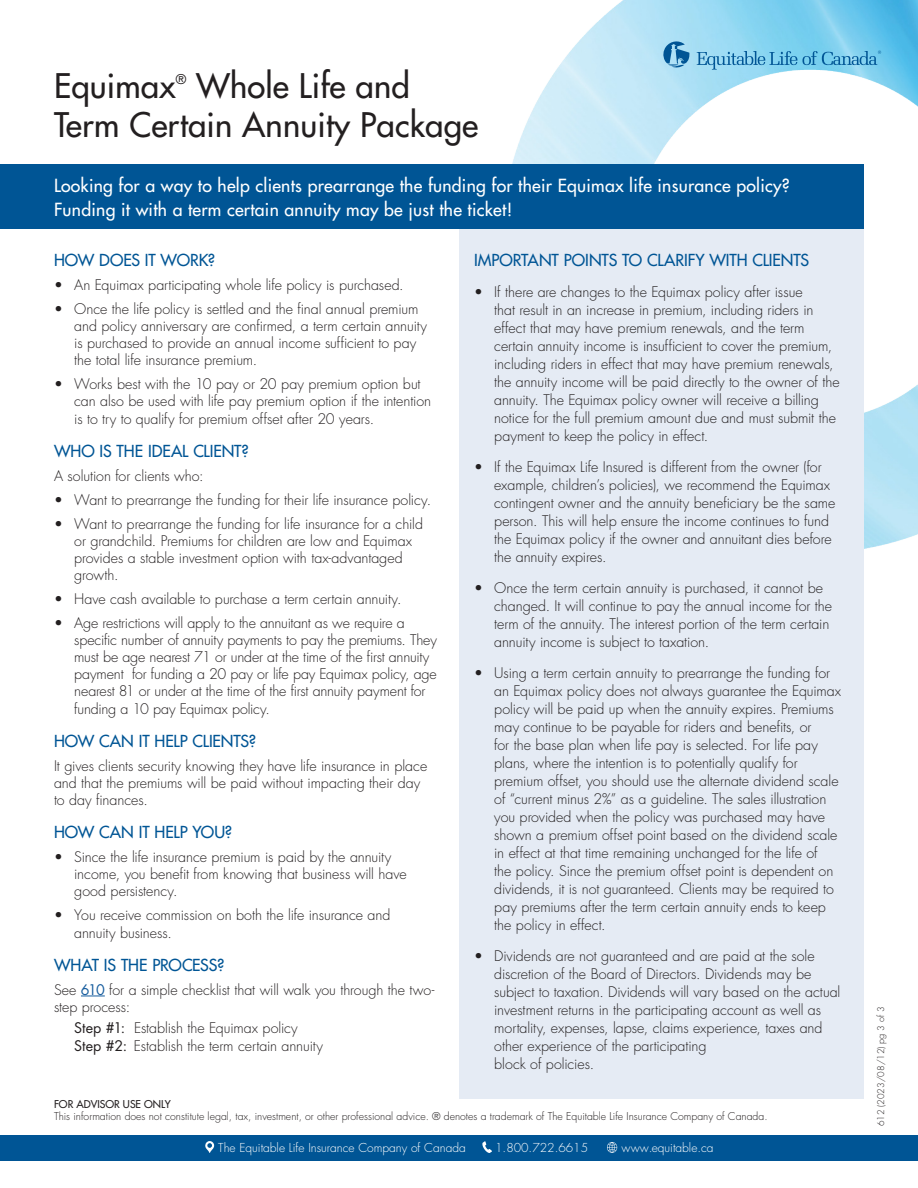
<style>
.page{position:relative;width:918px;height:1188px;background:#fff}
.page>*{position:absolute;margin:0;border:0;box-sizing:border-box;transform-origin:0 0}
.t1{font:500 33px/39.6px "Futura Std";letter-spacing:.005em;color:#231f20}
.t2{font:500 17.7px/23.2px "Futura Std";letter-spacing:.015em;color:#fff}
.t3{font:500 16.2px "Futura Std";letter-spacing:-.005em;color:#005595}
.t4{font:300 14.25px/18px "Futura Std";letter-spacing:-.005em;color:#231f20}
.t5{font:500 13.05px "Futura Std";color:#231f20}
.t6{font:300 12px "Futura Std";color:#fff}
.t7{font:300 10.5px "Futura Std";color:#231f20}
.t8{font:500 10.5px "Futura Std";color:#231f20}
.t9{font:300 9px "Futura Std";color:#231f20}
.s1{font-weight:400;color:#175d9e}
.s2{font-weight:400}
</style>
<div class="page">
<img style="left:512px;top:0;width:406px;height:549px">
<svg style="left:81px;top:996px;width:24px;height:1px"></svg>
<div style="left:459px;top:221px;width:405px;height:878px;background:#e5ebf4"></div>
<div style="left:0;top:164px;width:864px;height:65px;background:#005595"></div>
<svg style="left:697px;top:51px;width:184px;height:19px;background:#6ebcdf"></svg>
<svg style="left:658px;top:34px;width:32px;height:34px"></svg>
<div style="left:0;top:1135px;width:918px;height:26px;background:#005595"></div>
<svg style="left:482px;top:1141px;width:10px;height:12px"></svg>
<svg style="left:205px;top:1141px;width:9px;height:12px"></svg>
<svg style="left:607px;top:1142px;width:10px;height:11px"></svg>
<h1 class="t1" style="left:54px;top:66px;width:426px;text-indent:142px">Whole Life and<br>Term Certain Annuity Package</h1>
<h1 class="t1" style="left:54px;top:66px;width:123px">Equimax</h1>
<p class="t5" style="left:176px;top:71px;width:12px">®</p>
<p class="t2" style="left:54px;top:174px;width:737px">Looking for a way to help clients prearrange the funding for their Equimax life insurance policy?<br>Funding it with a term certain annuity may be just the ticket!</p>
<p class="t3" style="left:54px;top:250px;width:163px">HOW DOES IT WORK?</p>
<p class="t4" style="left:54px;top:277px;width:351px">• An Equimax participating whole life policy is purchased.</p>
<p class="t4" style="left:74px;top:301px;width:354px;line-height:17.1px;text-indent:-20px">• Once the life policy is settled and the final annual premium and policy anniversary are confirmed, a term certain annuity is purchased to provide an annual income sufficient to pay the total life insurance premium.</p>
<p class="t4" style="left:74px;top:376px;width:358px;line-height:17.5px;text-indent:-20px">• Works best with the 10 pay or 20 pay premium option but can also be used with life pay premium option if the intention is to try to qualify for premium offset after 20 years.</p>
<p class="t3" style="left:54px;top:441px;width:196px">WHO IS THE IDEAL CLIENT?</p>
<p class="t4" style="left:54px;top:467px;width:151px">A solution for clients who:</p>
<p class="t4" style="left:54px;top:491px;width:379px">• Want to prearrange the funding for their life insurance policy.</p>
<p class="t4" style="left:74px;top:515px;width:350px;line-height:17.1px;text-indent:-20px">• Want to prearrange the funding for life insurance for a child or grandchild. Premiums for children are low and Equimax provides a stable investment option with tax-advantaged growth.</p>
<p class="t4" style="left:54px;top:590px;width:349px">• Have cash available to purchase a term certain annuity.</p>
<p class="t4" style="left:74px;top:614px;width:364px;line-height:17.2px;text-indent:-20px">• Age restrictions will apply to the annuitant as we require a specific number of annuity payments to pay the premiums. They must be age nearest 71 or under at the time of the first annuity payment for funding a 20 pay or life pay Equimax policy, age nearest 81 or under at the time of the first annuity payment for funding a 10 pay Equimax policy.</p>
<p class="t3" style="left:54px;top:731px;width:204px">HOW CAN IT HELP CLIENTS?</p>
<p class="t4" style="left:54px;top:758px;width:375px;line-height:17.1px">It gives clients security knowing they have life insurance in place and that the premiums will be paid without impacting their day to day finances.</p>
<p class="t3" style="left:54px;top:822px;width:180px">HOW CAN IT HELP YOU?</p>
<p class="t4" style="left:74px;top:848px;width:334px;line-height:17.1px;text-indent:-20px">• Since the life insurance premium is paid by the annuity income, you benefit from knowing that business will have good persistency.</p>
<p class="t4" style="left:74px;top:906px;width:318px;text-indent:-20px">• You receive commission on both the life insurance and annuity business.</p>
<p class="t3" style="left:54px;top:955px;width:172px">WHAT IS THE PROCESS?</p>
<p class="t4" style="left:54px;top:981px;width:382px;line-height:17.1px">See <span class="s1">610</span> for a simple checklist that will walk you through the two&shy;step process:</p>
<p class="t4" style="left:74px;top:1019px;width:250px"><span class="s2">Step #1:</span> Establish the Equimax policy<br><span class="s2">Step #2:</span> Establish the term certain annuity</p>
<p class="t3" style="left:474px;top:250px;width:337px">IMPORTANT POINTS TO CLARIFY WITH CLIENTS</p>
<p class="t4" style="left:494px;top:284px;width:347px;text-indent:-20px">• If there are changes to the Equimax policy after issue<br>that result in an increase in premium, including riders in effect that may have premium renewals, and the term certain annuity income is insufficient to cover the premium, including riders in effect that may have premium renewals, the annuity income will be paid directly to the owner of the annuity. The Equimax policy owner will receive a billing notice for the full premium amount due and must submit the payment to keep the policy in effect.</p>
<p class="t4" style="left:494px;top:459px;width:343px;text-indent:-20px">• If the Equimax Life Insured is different from the owner (for example, children’s policies), we recommend the Equimax contingent owner and the annuity beneficiary be the same person. This will help ensure the income continues to fund the Equimax policy if the owner and annuitant dies before the annuity expires.</p>
<p class="t4" style="left:494px;top:580px;width:339px;text-indent:-20px">• Once the term certain annuity is purchased, it cannot be changed. It will continue to pay the annual income for the term of the annuity. The interest portion of the term certain annuity income is subject to taxation.</p>
<p class="t4" style="left:494px;top:665px;width:348px;text-indent:-20px">• Using a term certain annuity to prearrange the funding for an Equimax policy does not always guarantee the Equimax policy will be paid up when the annuity expires. Premiums may continue to be payable for riders and benefits, or<br>for the base plan when life pay is selected. For life pay plans, where the intention is to potentially qualify for premium offset, you should use the alternate dividend scale of “current minus 2%” as a guideline. The sales illustration you provided when the policy was purchased may have shown a premium offset point based on the dividend scale in effect at that time remaining unchanged for the life of<br>the policy. Since the premium offset point is dependent on dividends, it is not guaranteed. Clients may be required to pay premiums after the term certain annuity ends to keep the policy in effect.</p>
<p class="t4" style="left:494px;top:947px;width:348px;text-indent:-20px">• Dividends are not guaranteed and are paid at the sole discretion of the Board of Directors. Dividends may be subject to taxation. Dividends will vary based on the actual investment returns in the participating account as well as mortality, expenses, lapse, claims experience, taxes and other experience of the participating<br>block of policies.</p>
<p class="t8" style="left:54px;top:1097px;width:118px">FOR ADVISOR USE ONLY</p>
<p class="t7" style="left:54px;top:1110px;width:715px">This information does not constitute legal, tax, investment, or other professional advice. ® denotes a trademark of The Equitable Life Insurance Company of Canada.</p>
<p class="t6" style="left:218px;top:1140px;width:249px">The Equitable Life Insurance Company of Canada</p>
<p class="t6" style="left:495px;top:1140px;width:94px">1.800.722.6615</p>
<p class="t6" style="left:622px;top:1140px;width:94px">www.equitable.ca</p>
<p class="t9" style="left:875px;top:1126px;width:121px;rotate:-90deg">612 (2023/08/12) pg 3 of 3</p>
</div>
